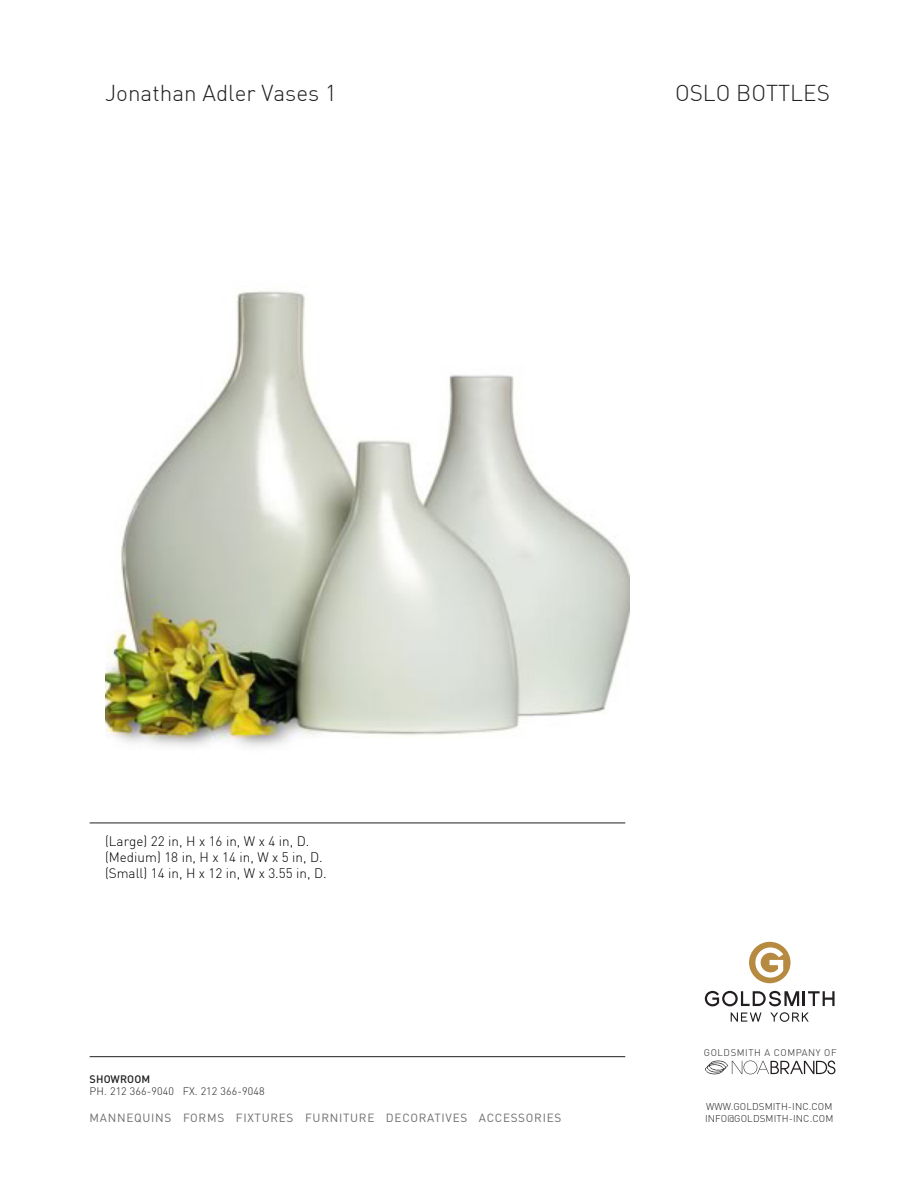
<style>
.page{position:relative;width:918px;height:1188px;background:#fff}
.page>*{position:absolute;margin:0;border:0;box-sizing:border-box;transform-origin:0 0}
.t1{font:300 22.5px "DIN Pro";color:#231f20}
.t2{font:300 13.5px/16.2px "DIN Pro";color:#000}
.t3{font:11.7px "DIN";letter-spacing:.06em;color:#6c6d70}
.t4{font:300 10.8px "DIN";letter-spacing:.01em;color:#231f20}
.t5{font:500 10.8px "DIN";letter-spacing:.01em;color:#231f20}
.t6{font:300 9.75px "DIN";letter-spacing:.01em;color:#231f20}
.t7{font:300 9.6px "DIN";letter-spacing:.06em;color:#231f20}
</style>
<div class="page">
<hr style="left:90px;top:823px;width:535px;height:1px;background:#231f20">
<hr style="left:90px;top:1056px;width:535px;height:1px;background:#231f20">
<div style="left:749px;top:942px;width:42px;height:41px;background:#b68b41;border-radius:50%"></div>
<svg style="left:705px;top:991px;width:130px;height:15px"></svg>
<svg style="left:731px;top:1013px;width:30px;height:9px"></svg>
<svg style="left:770px;top:1012px;width:39px;height:10px"></svg>
<svg style="left:755px;top:947px;width:28px;height:31px"></svg>
<svg style="left:705px;top:1061px;width:130px;height:13px"></svg>
<img style="left:105px;top:291px;width:525px;height:456px">
<h1 class="t1" style="left:105px;top:83px;width:233px">Jonathan Adler Vases 1</h1>
<h1 class="t1" style="left:675px;top:83px;width:156px">OSLO BOTTLES</h1>
<p class="t2" style="left:105px;top:834px;width:223px">(Large) 22 in, H x 16 in, W x 4 in, D. (Medium) 18 in, H x 14 in, W x 5 in, D. (Small) 14 in, H x 12 in, W x 3.55 in, D.</p>
<p class="t5" style="left:90px;top:1072px;width:62px">SHOWROOM</p>
<p class="t4" style="left:90px;top:1085px;width:177px">PH. 212 366-9040 FX. 212 366-9048</p>
<p class="t3" style="left:90px;top:1110px;width:473px">MANNEQUINS FORMS FIXTURES FURNITURE DECORATIVES ACCESSORIES</p>
<p class="t7" style="left:704px;top:1047px;width:134px">GOLDSMITH A COMPANY OF</p>
<p class="t6" style="left:706px;top:1100px;width:128px">WWW.GOLDSMITH-INC.COM</p>
<p class="t6" style="left:705px;top:1112px;width:130px">INFO@GOLDSMITH-INC.COM</p>
</div>
